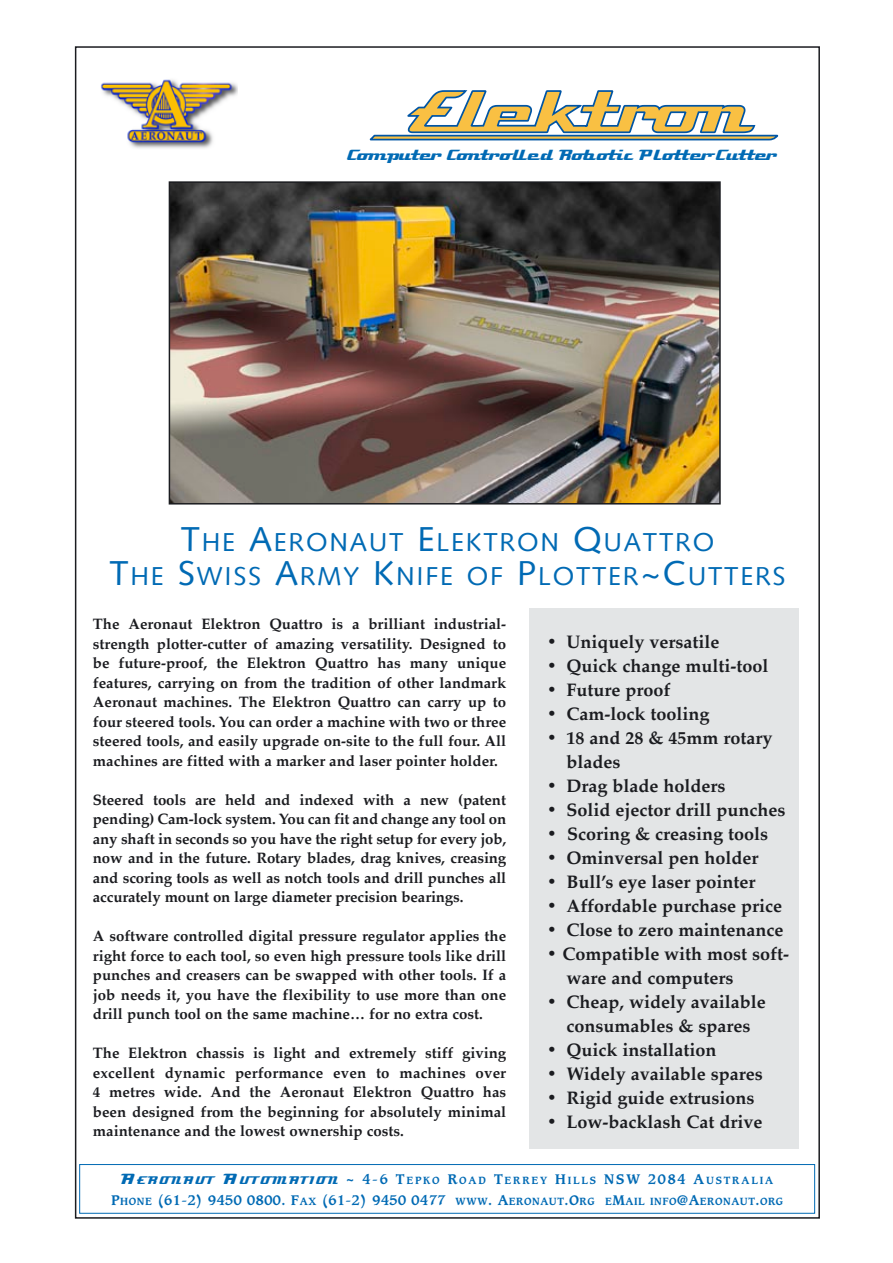
<style>
.page{position:relative;width:893px;height:1263px;background:#fff}
.page>*{position:absolute;margin:0;border:0;box-sizing:border-box;transform-origin:0 0}
.t1{font:25.8px/34.5px "Syntax";letter-spacing:.065em;color:#016ab4}
.t2{font:700 18px/24px "Palatino";color:#1b1c20}
.t3{font:16.5px "Linotype Atomatic";color:#016ab4}
.t4{font:700 15px/19.5px "Palatino";color:#1b1c20;text-align:justify}
.t5{font:700 13.5px "Caxton";letter-spacing:.04em;color:#016ab4}
.t6{font:700 10.2px "Caxton";letter-spacing:.18em;color:#016ab4}
.t7{font:700 10.2px "Caxton";letter-spacing:.055em;color:#016ab4}
.s1{font-size:34.5px}
.s2{font-family:"Linotype Atomatic";font-weight:400;font-size:16.5px}
.s3{font-family:"Linotype Atomatic";font-weight:400;font-size:12.3px}
.s4{font-size:13.5px}
.s5{font-size:10.2px}
</style>
<div class="page">
<div style="left:529px;top:608px;width:269px;height:540px;background:#e3e5e6"></div>
<img style="left:100px;top:79px;width:137px;height:70px">
<svg style="left:369px;top:90px;width:410px;height:51px"></svg>
<img style="left:172px;top:184px;width:546px;height:317px">
<div style="left:169px;top:181px;width:552px;height:323px;border:2px solid #1b1c20"></div>
<div style="left:79px;top:1164px;width:736px;height:50px;border:1px solid #016ab4"></div>
<p class="t3" style="left:347px;top:146px;width:431px">Computer Controlled Robotic Plotter-Cutter</p>
<h1 class="t1" style="left:181px;top:525px;width:461px"><span class="s1">T</span>HE <span class="s1">A</span>ERONAUT <span class="s1">E</span> LEKTRON <span class="s1">Q</span>UATT</h1>
<h1 class="t1" style="left:110px;top:525px;width:675px;text-indent:565px">RO<br><span class="s1">T</span>HE <span class="s1">S</span>WISS <span class="s1">A</span>RMY <span class="s1">K</span>NIFE OF <span class="s1">P</span>LOTTER<span class="s1">~C</span>UTTERS</h1>
<p class="t4" style="left:93px;top:616px;width:415px">The Aeronaut Elektron Quattro is a brilliant industrial&shy;strength plotter-cutter of amazing versatility. Designed to be future-proof, the Elektron Quattro has many unique features, carrying on from the tradition of other landmark Aeronaut machines. The Elektron Quattro can carry up to four steered tools. You can order a machine with two or three steered tools, and easily upgrade on-site to the full four. All machines are fitted with a marker and laser pointer holder.</p>
<p class="t4" style="left:93px;top:791px;width:415px">Steered tools are held and indexed with a new (patent pending) Cam-lock system. You can fit and change any tool on any shaft in seconds so you have the right setup for every job, now and in the future. Rotary blades, drag knives, creasing and scoring tools as well as notch tools and drill punches all accurately mount on large diameter precision bearings.</p>
<p class="t4" style="left:93px;top:928px;width:415px">A software controlled digital pressure regulator applies the right force to each tool, so even high pressure tools like drill punches and creasers can be swapped with other tools. If a job needs it, you have the flexibility to use more than one drill punch tool on the same machine… for no extra cost.</p>
<p class="t4" style="left:93px;top:1045px;width:415px">The Elektron chassis is light and extremely stiff giving excellent dynamic performance even to machines over 4 metres wide. And the Aeronaut Elektron Quattro has been designed from the beginning for absolutely minimal maintenance and the lowest ownership costs.</p>
<p class="t2" style="left:546px;top:632px;width:174px">• Uniquely versatile</p>
<p class="t2" style="left:546px;top:656px;width:223px">• Quick change multi-tool</p>
<p class="t2" style="left:546px;top:680px;width:126px">• Future proof</p>
<p class="t2" style="left:546px;top:704px;width:165px">• Cam-lock tooling</p>
<p class="t2" style="left:567px;top:728px;width:207px;text-indent:-20px">• 18 and 28 &amp; 45mm rotary blades</p>
<p class="t2" style="left:546px;top:776px;width:180px">• Drag blade holders</p>
<p class="t2" style="left:546px;top:800px;width:240px">• Solid ejector drill punches</p>
<p class="t2" style="left:546px;top:824px;width:223px">• Scoring &amp; creasing tools</p>
<p class="t2" style="left:546px;top:848px;width:213px">• Ominversal pen holder</p>
<p class="t2" style="left:546px;top:872px;width:210px">• Bull’s eye laser pointer</p>
<p class="t2" style="left:546px;top:896px;width:237px">• Affordable purchase price</p>
<p class="t2" style="left:546px;top:920px;width:238px">• Close to zero maintenance</p>
<p class="t2" style="left:567px;top:944px;width:224px;text-indent:-20px">• Compatible with most soft&shy;ware and computers</p>
<p class="t2" style="left:546px;top:992px;width:221px;text-align:center">• Cheap, widely available consumables &amp; spares</p>
<p class="t2" style="left:546px;top:1040px;width:171px">• Quick installation</p>
<p class="t2" style="left:546px;top:1064px;width:218px">• Widely available spares</p>
<p class="t2" style="left:546px;top:1088px;width:209px">• Rigid guide extrusions</p>
<p class="t2" style="left:546px;top:1112px;width:217px">• Low-backlash Cat drive</p>
<p class="t6" style="left:121px;top:1173px;width:653px"><span class="s2">A</span><span class="s3">eronaut</span> <span class="s2">A</span><span class="s3">utomation</span> <span class="s4">~ 4-6 T</span>EPKO <span class="s4">R</span>OAD <span class="s4">T</span>ERR EY <span class="s4">H</span>ILLS <span class="s4">NSW 2084 A</span>USTR ALIA</p>
<p class="t5" style="left:111px;top:1191px;width:357px">P<span class="s5">HONE</span> (61-2) 9450 0800. F<span class="s5">AX</span> (61-2) 9450 0477 <span class="s5">WWW</span></p>
<p class="t7" style="left:488px;top:1194px;width:296px"><span class="s4">. A</span>ERONAUT<span class="s4">.O</span>RG E<span class="s4">M</span>AIL INFO<span class="s4">@A</span>ERONAUT<span class="s4">.</span>ORG</p>
</div>
